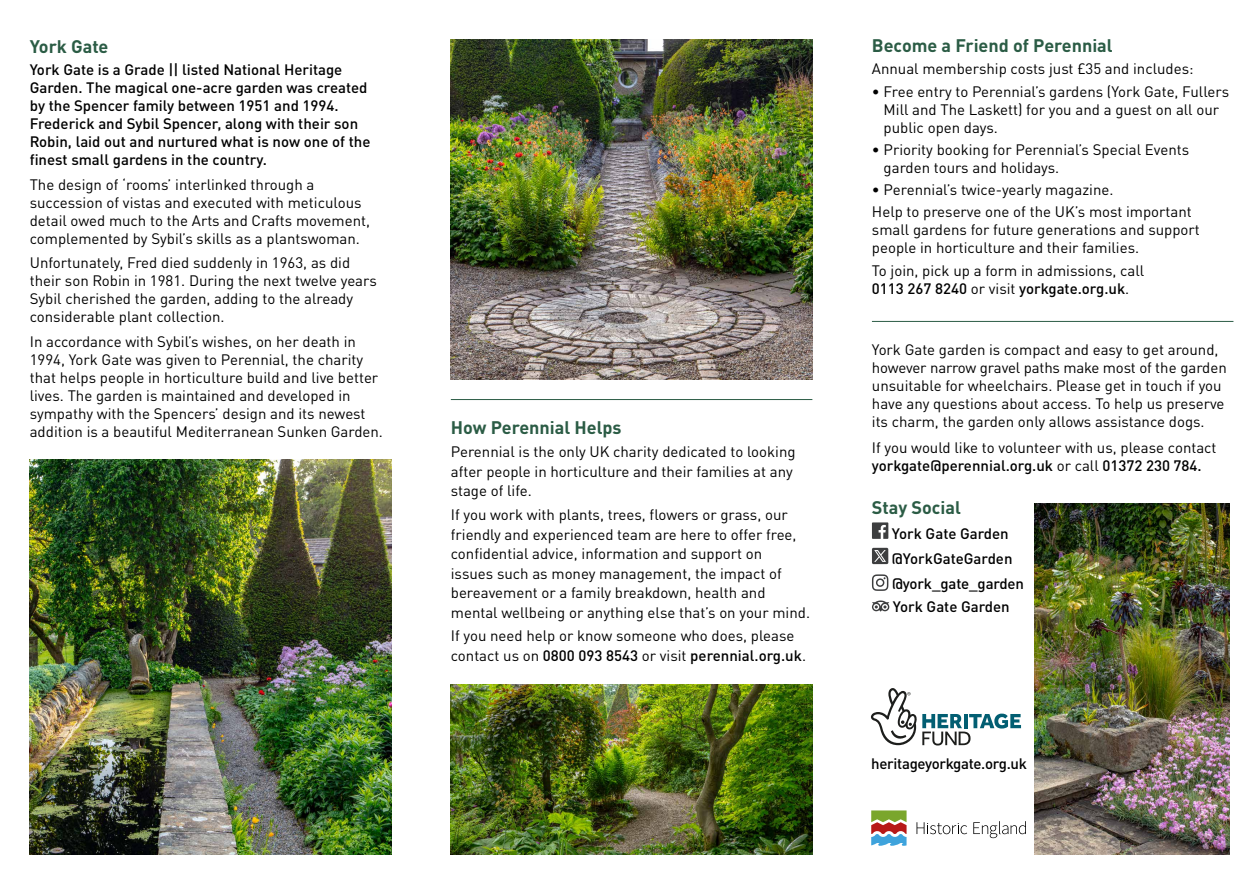
<style>
.page{position:relative;width:1259px;height:893px;background:#fff}
.page>*{position:absolute;margin:0;border:0;box-sizing:border-box;transform-origin:0 0}
.t1{font:700 18px "DIN Pro";color:#2b5c45}
.t2{font:15px/18px "DIN Pro";color:#000}
.t3{font:500 15px/18px "DIN Pro";color:#000}
.t4{font:500 15px "DIN Pro";letter-spacing:-.02em;color:#000}
.s1{font-weight:500}
</style>
<div class="page">
<img style="left:451px;top:39px;width:361px;height:340px">
<img style="left:451px;top:685px;width:361px;height:170px">
<img style="left:1034px;top:504px;width:195px;height:351px">
<svg style="left:872px;top:522px;width:16px;height:17px"></svg>
<svg style="left:872px;top:548px;width:16px;height:16px"></svg>
<svg style="left:872px;top:574px;width:16px;height:17px"></svg>
<svg style="left:872px;top:600px;width:17px;height:12px"></svg>
<hr style="left:451px;top:399px;width:361px;height:1px;background:#2b5c45">
<hr style="left:872px;top:321px;width:361px;height:1px;background:#2b5c45">
<svg style="left:871px;top:688px;width:150px;height:57px"></svg>
<svg style="left:871px;top:810px;width:35px;height:36px"></svg>
<svg style="left:916px;top:822px;width:51px;height:12px"></svg>
<svg style="left:973px;top:821px;width:53px;height:17px"></svg>
<img style="left:30px;top:460px;width:361px;height:395px">
<p class="t1" style="left:30px;top:32px;width:80px">York Gate</p>
<p class="t3" style="left:30px;top:59px;width:342px">York Gate is a Grade || listed National Heritage Garden. The magical one-acre garden was created by the Spencer family between 1951 and 1994.<br>Frederick and Sybil Spencer, along with their son Robin, laid out and nurtured what is now one of the finest small gardens in the country.</p>
<p class="t2" style="left:30px;top:174px;width:342px">The design of ‘rooms’ interlinked through a succession of vistas and executed with meticulous detail owed much to the Arts and Crafts movement, complemented by Sybil’s skills as a plantswoman.</p>
<p class="t2" style="left:30px;top:252px;width:348px">Unfortunately, Fred died suddenly in 1963, as did their son Robin in 1981. During the next twelve years Sybil cherished the garden, adding to the already considerable plant collection.</p>
<p class="t2" style="left:30px;top:331px;width:355px">In accordance with Sybil’s wishes, on her death in 1994, York Gate was given to Perennial, the charity that helps people in horticulture build and live better lives. The garden is maintained and developed in sympathy with the Spencers’ design and its newest addition is a beautiful Mediterranean Sunken Garden.</p>
<p class="t1" style="left:451px;top:412px;width:172px">How Perennial Helps</p>
<p class="t2" style="left:451px;top:441px;width:346px;line-height:19.5px">Perennial is the only UK charity dedicated to looking after people in horticulture and their families at any stage of life.</p>
<p class="t2" style="left:451px;top:503px;width:361px;line-height:19.5px">If you work with plants, trees, flowers or grass, our friendly and experienced team are here to offer free, confidential advice, information and support on<br>issues such as money management, the impact of bereavement or a family breakdown, health and mental wellbeing or anything else that’s on your mind.</p>
<p class="t2" style="left:451px;top:625px;width:357px;line-height:19.5px">If you need help or know someone who does, please contact us on <span class="s1">0800 093 8543</span> or visit <span class="s1">perennial.org.uk</span>.</p>
<p class="t1" style="left:872px;top:31px;width:242px">Become a Friend of Perennial</p>
<p class="t2" style="left:872px;top:58px;width:323px">Annual membership costs just £35 and includes:</p>
<p class="t2" style="left:883px;top:81px;width:347px;text-indent:-12px">• Free entry to Perennial’s gardens (York Gate, Fullers<br>Mill and The Laskett) for you and a guest on all our public open days.</p>
<p class="t2" style="left:883px;top:139px;width:307px;text-indent:-12px">• Priority booking for Perennial’s Special Events garden tours and holidays.</p>
<p class="t2" style="left:872px;top:177px;width:321px;line-height:22.2px">• Perennial’s twice-yearly magazine.<br>Help to preserve one of the UK’s most important</p>
<p class="t2" style="left:872px;top:219px;width:329px">small gardens for future generations and support people in horticulture and their families.</p>
<p class="t2" style="left:872px;top:260px;width:274px">To join, pick up a form in admissions, call<br><span class="s1">0113 267 8240</span> or visit <span class="s1">yorkgate.org.uk</span>.</p>
<p class="t2" style="left:872px;top:339px;width:356px">York Gate garden is compact and easy to get around, however narrow gravel paths make most of the garden unsuitable for wheelchairs. Please get in touch if you have any questions about access. To help us preserve its charm, the garden only allows assistance dogs.</p>
<p class="t2" style="left:872px;top:437px;width:346px">If you would like to volunteer with us, please contact <span class="s1">yorkgate@perennial.org.uk</span> or call <span class="s1">01372 230 784.</span></p>
<p class="t1" style="left:872px;top:492px;width:90px">Stay Social</p>
<p class="t3" style="left:892px;top:519px;width:134px;line-height:25.2px">York Gate Garden @YorkGateGarden @york_gate_garden</p>
<p class="t3" style="left:893px;top:596px;width:118px">York Gate Garden</p>
<p class="t4" style="left:871px;top:751px;width:157px">heritageyorkgate.org.uk</p>
</div>
